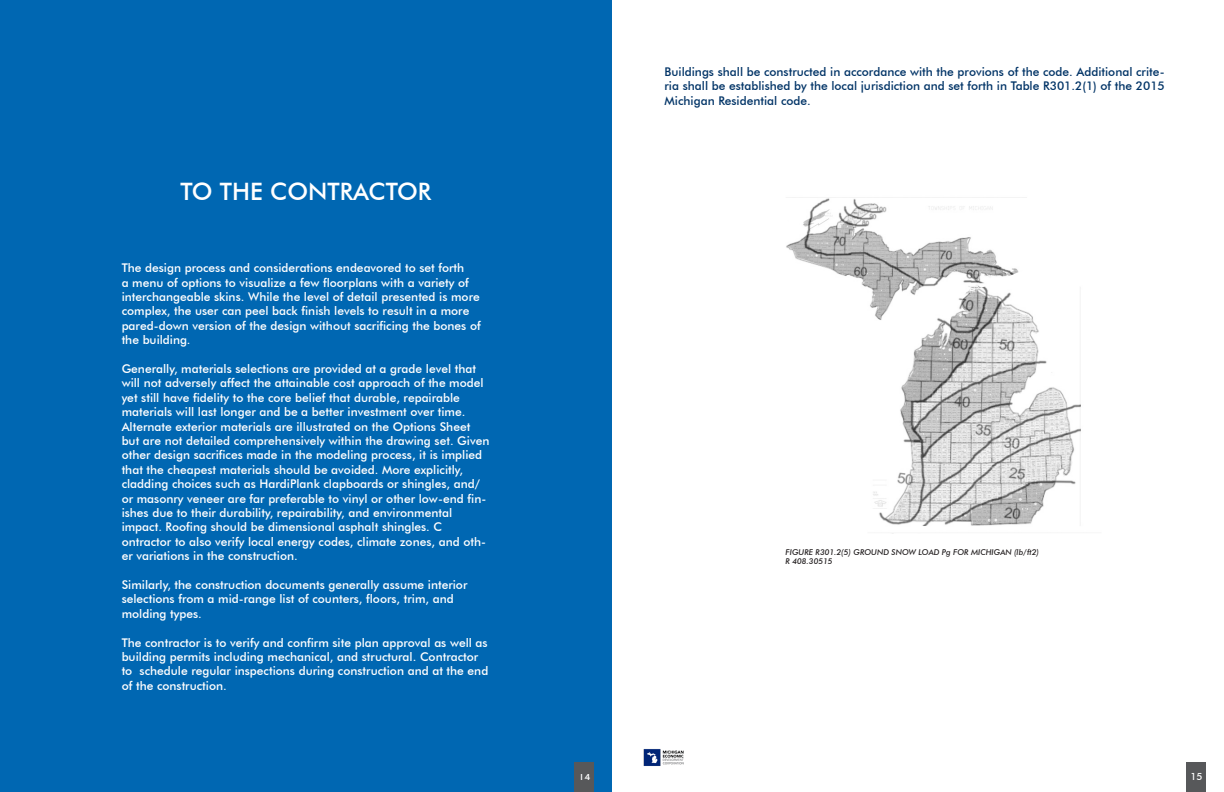
<style>
.page{position:relative;width:1224px;height:792px;background:#fff}
.page>*{position:absolute;margin:0;border:0;box-sizing:border-box;transform-origin:0 0}
.t1{font:500 24px "Futura BT";color:#fff}
.t2{font:500 12px/14.4px "Futura BT";color:#fff}
.t3{font:500 12px/14.4px "Futura BT";color:#036;text-align:justify}
.t4{font:500 10px "Futura BT";color:#fff}
.t5{font:italic 500 8px "Futura BT";color:#231f20}
</style>
<div class="page">
<div style="left:1187px;top:762px;width:19px;height:30px;background:#57585a"></div>
<img style="left:643px;top:749px;width:41px;height:17px">
<div style="left:0;top:0;width:612px;height:792px;background:#0067b2"></div>
<div style="left:575px;top:774px;width:19px;height:18px;background:#57585a"></div>
<div style="left:575px;top:762px;width:19px;height:12px;background:#57585a"></div>
<img style="left:873px;top:312px;width:208px;height:222px">
<img style="left:786px;top:197px;width:241px;height:126px">
<p class="t1" style="left:181px;top:177px;width:252px">TO THE CONTRACTOR</p>
<p class="t2" style="left:122px;top:261px;width:361px">The design process and considerations endeavored to set forth<br>a menu of options to visualize a few floorplans with a variety of interchangeable skins. While the level of detail presented is more complex, the user can peel back finish levels to result in a more pared-down version of the design without sacrificing the bones of the building.</p>
<p class="t2" style="left:122px;top:361px;width:364px">Generally, materials selections are provided at a grade level that will not adversely affect the attainable cost approach of the model yet still have fidelity to the core belief that durable, repairable</p>
<p class="t2" style="left:122px;top:405px;width:369px">materials will last longer and be a better investment over time.<br>Alternate exterior materials are illustrated on the Options Sheet but are not detailed comprehensively within the drawing set. Given other design sacrifices made in the modeling process, it is implied that the cheapest materials should be avoided. More explicitly, cladding choices such as HardiPlank clapboards or shingles, and/ or masonry veneer are far preferable to vinyl or other low-end fin&shy;ishes due to their durability, repairability, and environmental</p>
<p class="t2" style="left:122px;top:520px;width:322px">impact. Roofing should be dimensional asphalt shingles. C</p>
<p class="t2" style="left:122px;top:534px;width:366px">ontractor to also verify local energy codes, climate zones, and oth&shy;er variations in the construction.</p>
<p class="t2" style="left:122px;top:577px;width:347px">Similarly, the construction documents generally assume interior selections from a mid-range list of counters, floors, trim, and</p>
<p class="t2" style="left:122px;top:606px;width:82px">molding types.</p>
<p class="t2" style="left:122px;top:635px;width:368px">The contractor is to verify and confirm site plan approval as well as building permits including mechanical, and structural. Contractor to schedule regular inspections during construction and at the end of the construction.</p>
<p class="t3" style="left:665px;top:64px;width:502px">Buildings shall be constructed in accordance with the provions of the code. Additional crite&shy;ria shall be established by the local jurisdiction and set forth in Table R301.2(1) of the 2015<br>Michigan Residential code.</p>
<p class="t4" style="left:578px;top:770px;width:14px">14</p>
<p class="t4" style="left:578px;top:775px;width:14px">14</p>
<p class="t5" style="left:786px;top:547px;width:255px">FIGURE R301.2(5) GROUND SNOW LOAD Pg FOR MICHIGAN (lb/ft2)</p>
<p class="t5" style="left:786px;top:557px;width:48px">R 408.30515</p>
<p class="t4" style="left:1190px;top:770px;width:14px">15</p>
</div>
